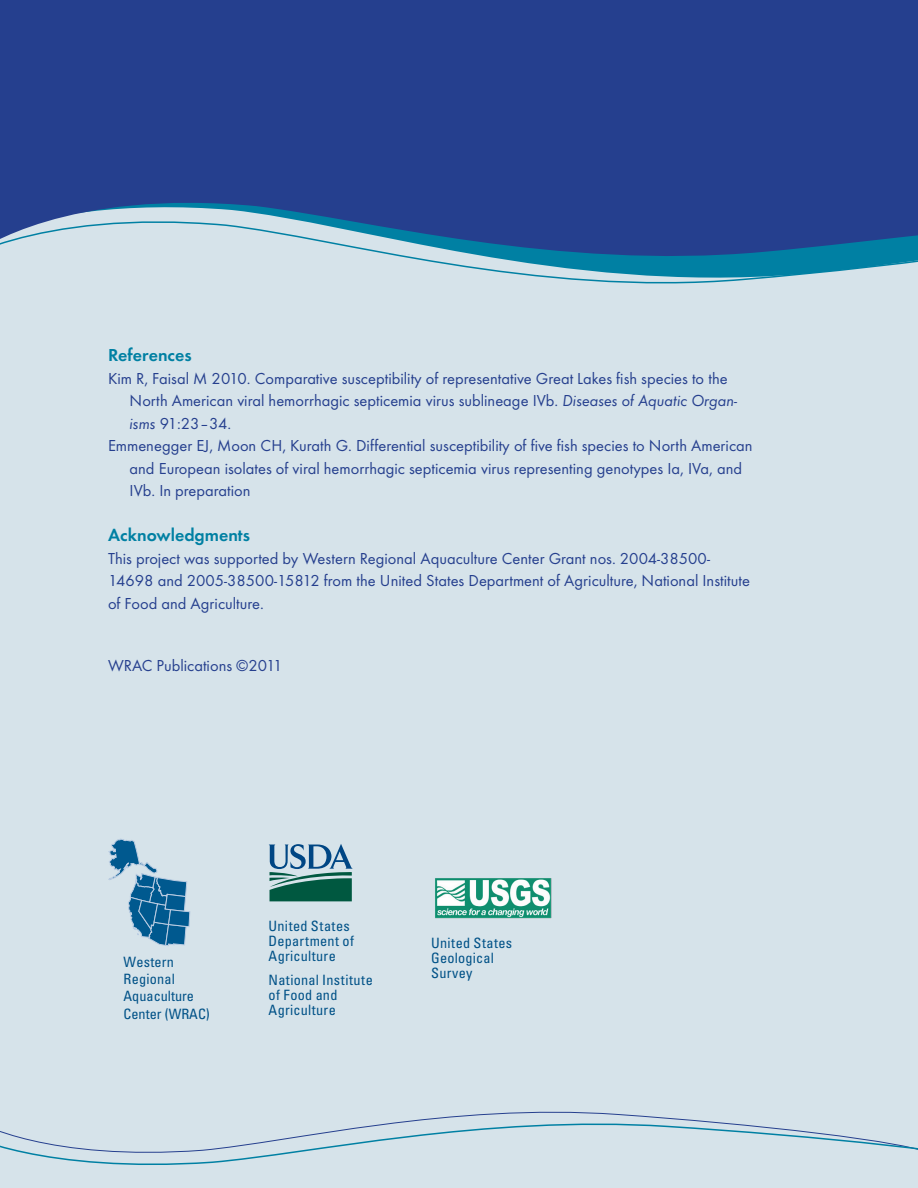
<style>
.page{position:relative;width:918px;height:1188px;background:#fff}
.page>*{position:absolute;margin:0;border:0;box-sizing:border-box;transform-origin:0 0}
.t1{font:600 18px "Futura T";color:#0080a3}
.t2{font:16.5px/22.5px "Futura T";color:#253f8e}
.t3{font:condensed 14.25px/15px "Univers";letter-spacing:.015em;color:#005187}
.s1{font-style:italic}
</style>
<div class="page">
<div style="left:0;top:202px;width:918px;height:986px;background:#d6e3ea"></div>
<svg style="left:108px;top:838px;width:82px;height:108px"></svg>
<svg style="left:269px;top:844px;width:84px;height:57px"></svg>
<img style="left:435px;top:878px;width:116px;height:40px">
<svg style="left:0;top:0;width:918px;height:284px;background:#39579a"></svg>
<svg style="left:0;top:1115px;width:918px;height:50px"></svg>
<p class="t1" style="left:108px;top:345px;width:85px">References</p>
<p class="t2" style="left:108px;top:367px;width:621px">Kim R, Faisal M 2010. Comparative susceptibility of representative Great Lakes fish species to the</p>
<p class="t2" style="left:130px;top:390px;width:609px">North American viral hemorrhagic septicemia virus sublineage IVb. <span class="s1">Diseases of Aquatic Organ-</span></p>
<p class="t2" style="left:130px;top:412px;width:103px"><span class="s1">isms</span> 91:23–34.</p>
<p class="t2" style="left:108px;top:435px;width:646px">Emmenegger EJ, Moon CH, Kurath G. Differential susceptibility of five fish species to North American</p>
<p class="t2" style="left:130px;top:457px;width:614px">and European isolates of viral hemorrhagic septicemia virus representing genotypes Ia, IVa, and</p>
<p class="t2" style="left:130px;top:480px;width:122px">IVb. In preparation</p>
<p class="t1" style="left:108px;top:525px;width:144px">Acknowledgments</p>
<p class="t2" style="left:108px;top:547px;width:643px">This project was supported by Western Regional Aquaculture Center Grant nos. 2004-38500-<br>14698 and 2005-38500-15812 from the United States Department of Agriculture, National Institute of Food and Agriculture.</p>
<p class="t2" style="left:108px;top:654px;width:176px">WRAC Publications ©2011</p>
<p class="t3" style="left:124px;top:953px;width:88px;line-height:17.2px">Western<br>Regional<br>Aquaculture<br>Center (WRAC)</p>
<p class="t3" style="left:269px;top:918px;width:87px">United States<br>Department of<br>Agriculture</p>
<p class="t3" style="left:269px;top:972px;width:106px">National Institute of Food and<br>Agriculture</p>
<p class="t3" style="left:431px;top:935px;width:83px">United States<br>Geological<br>Survey</p>
</div>
